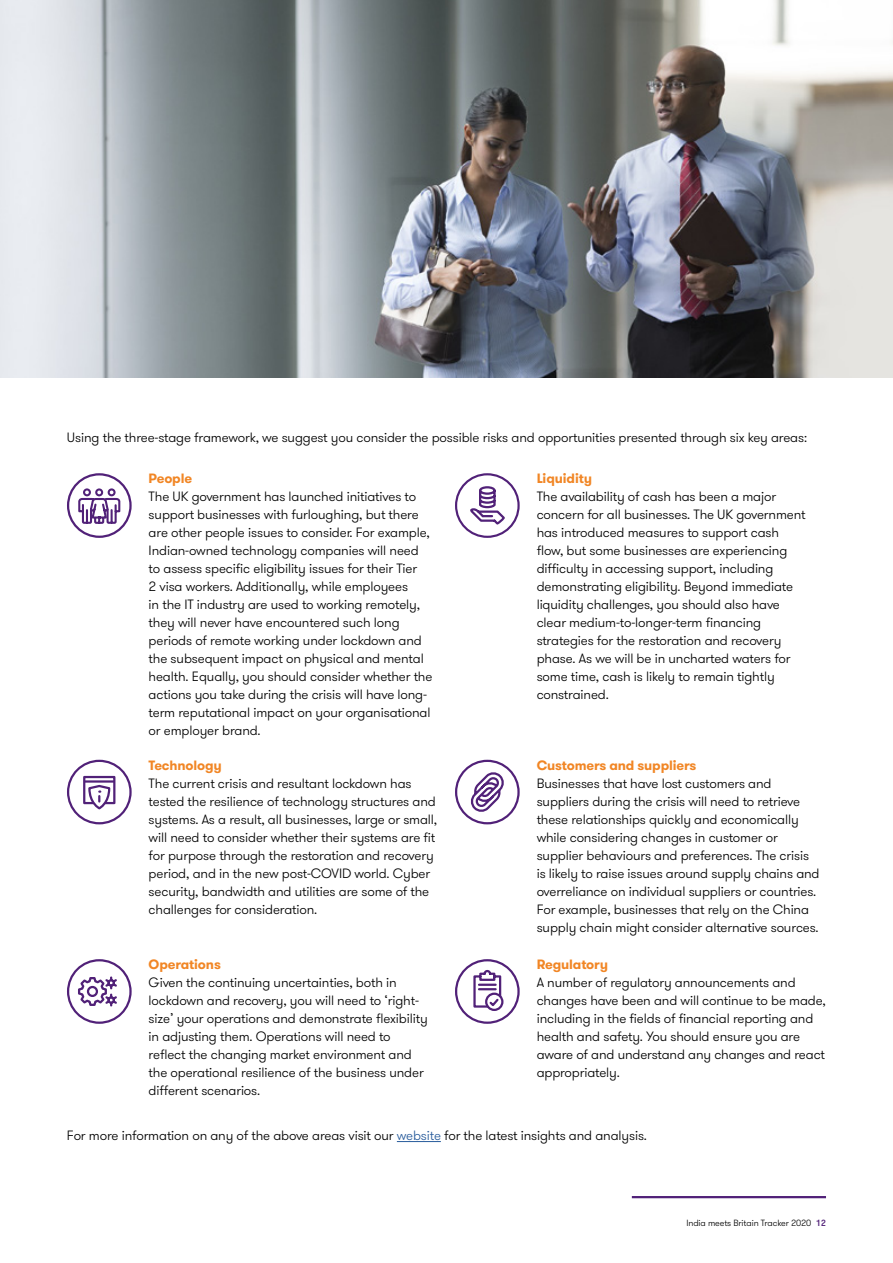
<style>
.page{position:relative;width:893px;height:1263px;background:#fff}
.page>*{position:absolute;margin:0;border:0;box-sizing:border-box;transform-origin:0 0}
.t1{font:300 13.5px/18px "GT Walsheim Pro";letter-spacing:-.01em;color:#000}
.t2{font:700 13.5px "GT Walsheim Pro";letter-spacing:-.01em;color:#f18625}
.t3{font:300 9px "GT Walsheim Pro";letter-spacing:-.01em;color:#000}
.s1{color:#275b9b}
.s2{font-weight:500;color:#512178}
</style>
<div class="page">
<hr style="left:632px;top:1196px;width:194px;height:2px;background:#512178">
<img style="left:0;top:0;width:893px;height:378px">
<div style="left:67px;top:473px;width:65px;height:65px;border:2px solid #512178;border-radius:50%"></div>
<svg style="left:78px;top:488px;width:43px;height:36px"></svg>
<svg style="left:455px;top:760px;width:65px;height:64px"></svg>
<svg style="left:455px;top:959px;width:65px;height:65px"></svg>
<svg style="left:67px;top:760px;width:65px;height:64px"></svg>
<hr style="left:84px;top:780px;width:30px;height:3px;background:#512178">
<svg style="left:67px;top:959px;width:65px;height:65px"></svg>
<div style="left:455px;top:473px;width:65px;height:65px;border:2px solid #512178;border-radius:50%"></div>
<svg style="left:470px;top:486px;width:35px;height:39px"></svg>
<hr style="left:397px;top:1141px;width:44px;height:1px;background:#275b9b">
<p class="t1" style="left:67px;top:429px;width:742px">Using the three-stage framework, we suggest you consider the possible risks and opportunities presented through six key areas:</p>
<p class="t2" style="left:149px;top:470px;width:45px">People</p>
<p class="t1" style="left:149px;top:488px;width:285px">The UK government has launched initiatives to support businesses with furloughing, but there are other people issues to consider. For example, Indian-owned technology companies will need to assess specific eligibility issues for their Tier<br>2 visa workers. Additionally, while employees<br>in the IT industry are used to working remotely, they will never have encountered such long periods of remote working under lockdown and the subsequent impact on physical and mental health. Equally, you should consider whether the actions you take during the crisis will have long&shy;term reputational impact on your organisational or employer brand.</p>
<p class="t2" style="left:149px;top:756px;width:75px">Technology</p>
<p class="t1" style="left:149px;top:774px;width:290px">The current crisis and resultant lockdown has tested the resilience of technology structures and systems. As a result, all businesses, large or small, will need to consider whether their systems are fit for purpose through the restoration and recovery period, and in the new post-COVID world. Cyber security, bandwidth and utilities are some of the challenges for consideration.</p>
<p class="t2" style="left:149px;top:956px;width:74px">Operations</p>
<p class="t1" style="left:149px;top:974px;width:281px">Given the continuing uncertainties, both in lockdown and recovery, you will need to ‘right&shy;size’ your operations and demonstrate flexibility in adjusting them. Operations will need to reflect the changing market environment and the operational resilience of the business under different scenarios.</p>
<p class="t2" style="left:537px;top:470px;width:57px">Liquidity</p>
<p class="t1" style="left:537px;top:488px;width:270px">The availability of cash has been a major concern for all businesses. The UK government has introduced measures to support cash flow, but some businesses are experiencing difficulty in accessing support, including demonstrating eligibility. Beyond immediate liquidity challenges, you should also have clear medium-to-longer-term financing strategies for the restoration and recovery phase. As we will be in uncharted waters for some time, cash is likely to remain tightly constrained.</p>
<p class="t2" style="left:537px;top:756px;width:161px">Customers and suppliers</p>
<p class="t1" style="left:537px;top:774px;width:284px">Businesses that have lost customers and suppliers during the crisis will need to retrieve these relationships quickly and economically while considering changes in customer or supplier behaviours and preferences. The crisis is likely to raise issues around supply chains and overreliance on individual suppliers or countries.<br>For example, businesses that rely on the China supply chain might consider alternative sources.</p>
<p class="t2" style="left:537px;top:955px;width:73px">Regulatory</p>
<p class="t1" style="left:537px;top:974px;width:291px">A number of regulatory announcements and changes have been and will continue to be made, including in the fields of financial reporting and health and safety. You should ensure you are aware of and understand any changes and react appropriately.</p>
<p class="t1" style="left:67px;top:1127px;width:581px">For more information on any of the above areas visit our <span class="s1">website</span> for the latest insights and analysis.</p>
<p class="t3" style="left:686px;top:1217px;width:141px">India meets Britain Tracker 2020 <span class="s2">12</span></p>
</div>
